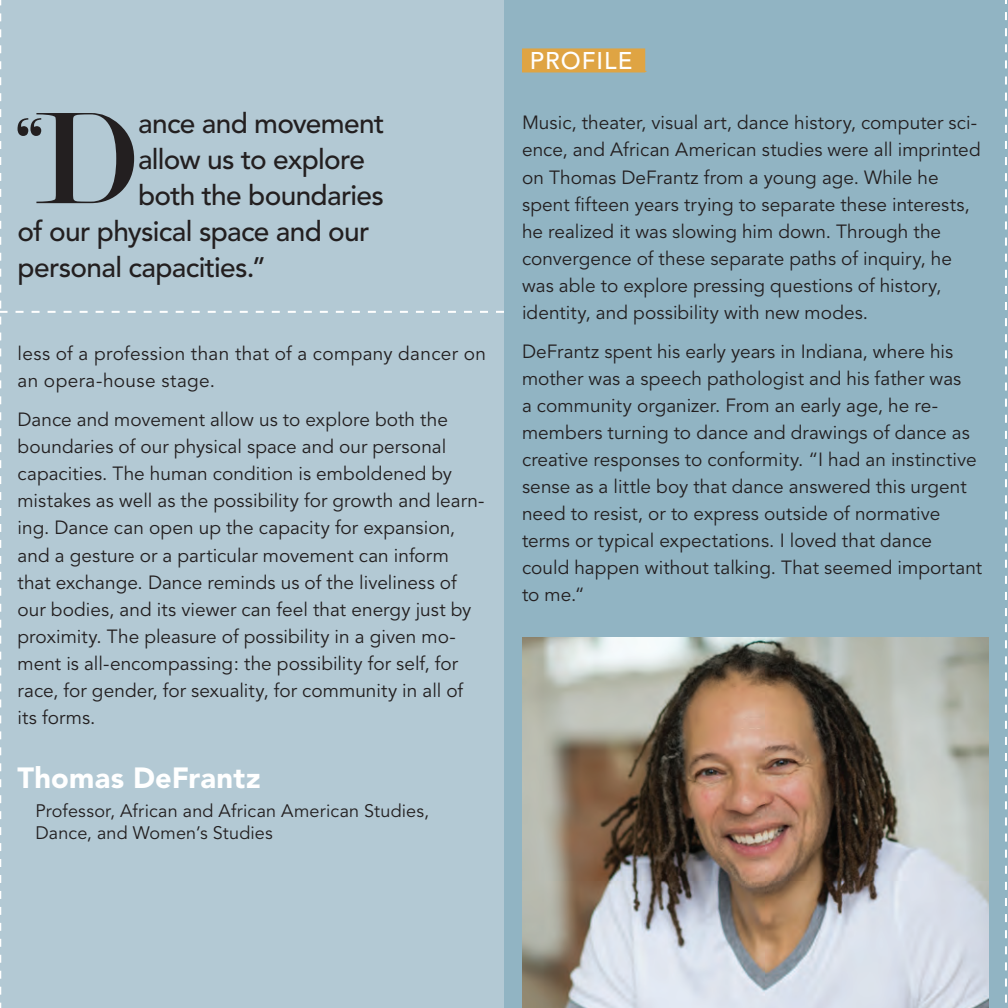
<style>
.page{position:relative;width:1008px;height:1008px;background:#fff}
.page>*{position:absolute;margin:0;border:0;box-sizing:border-box;transform-origin:0 0}
.text{font:89.8px "Modern";color:#231f20}
.text-2{font:900 29px "Avenir";letter-spacing:.01em;color:#fff}
.text-3{font:500 28px "Avenir";letter-spacing:-.025em;color:#231f20}
.text-4{font:500 24px "Avenir";letter-spacing:.045em;color:#fff}
.text-5{font:19px/27px "Avenir";letter-spacing:.005em;color:#231f20}
.text-6{font:18px/22px "Avenir";letter-spacing:.01em;color:#231f20}
.s1{font-size:139.6px}
.s2{color:#dfa443}
</style>
<div class="page">
<div style="left:504px;top:0;width:503px;height:1007px;background:#91b4c3"></div>
<div style="left:522px;top:48px;width:123px;height:24px;background:#dfa443"></div>
<img style="left:522px;top:637px;width:466px;height:370px">
<div style="left:0;top:0;width:504px;height:1008px;background:#b3c9d4"></div>
<svg style="left:1004px;top:0;width:4px;height:1008px"></svg>
<p class="text" style="left:16px;top:116px;width:120px">“<span class="s1">D</span></p>
<p class="text-3" style="left:138px;top:107px;width:248px">ance and movement</p>
<p class="text-3" style="left:138px;top:143px;width:228px">allow us to explore</p>
<p class="text-3" style="left:138px;top:179px;width:247px">both the boundaries</p>
<p class="text-3" style="left:18px;top:215px;width:353px">of our physical space and our</p>
<p class="text-3" style="left:18px;top:251px;width:250px">personal capacities.”</p>
<p class="text-5" style="left:18px;top:340px;width:470px">less of a profession than that of a company dancer on an opera-house stage.</p>
<p class="text-5" style="left:18px;top:406px;width:468px">Dance and movement allow us to explore both the boundaries of our physical space and our personal capacities. The human condition is emboldened by mistakes as well as the possibility for growth and learn&shy;ing. Dance can open up the capacity for expansion, and a gesture or a particular movement can inform that exchange. Dance reminds us of the liveliness of our bodies, and its viewer can feel that energy just by proximity. The pleasure of possibility in a given mo&shy;ment is all-encompassing: the possibility for self, for race, for gender, for sexuality, for community in all of its forms.</p>
<p class="text-2" style="left:18px;top:760px;width:244px">Thomas DeFrantz</p>
<p class="text-6" style="left:35px;top:799px;width:395px">Professor, African and African American Studies,<br>Dance, and Women’s Studies</p>
<p class="text-4" style="left:529px;top:47px;width:118px">PROFILE<span class="s2">_</span></p>
<p class="text-5" style="left:522px;top:110px;width:460px">Music, theater, visual art, dance history, computer sci&shy;ence, and African American studies were all imprinted on Thomas DeFrantz from a young age. While he spent fifteen years trying to separate these interests, he realized it was slowing him down. Through the convergence of these separate paths of inquiry, he was able to explore pressing questions of history, identity, and possibility with new modes.</p>
<p class="text-5" style="left:522px;top:338px;width:461px">DeFrantz spent his early years in Indiana, where his mother was a speech pathologist and his father was<br>a community organizer. From an early age, he re&shy;members turning to dance and drawings of dance as creative responses to conformity. “I had an instinctive sense as a little boy that dance answered this urgent need to resist, or to express outside of normative terms or typical expectations. I loved that dance could happen without talking. That seemed important to me.“</p>
</div>
